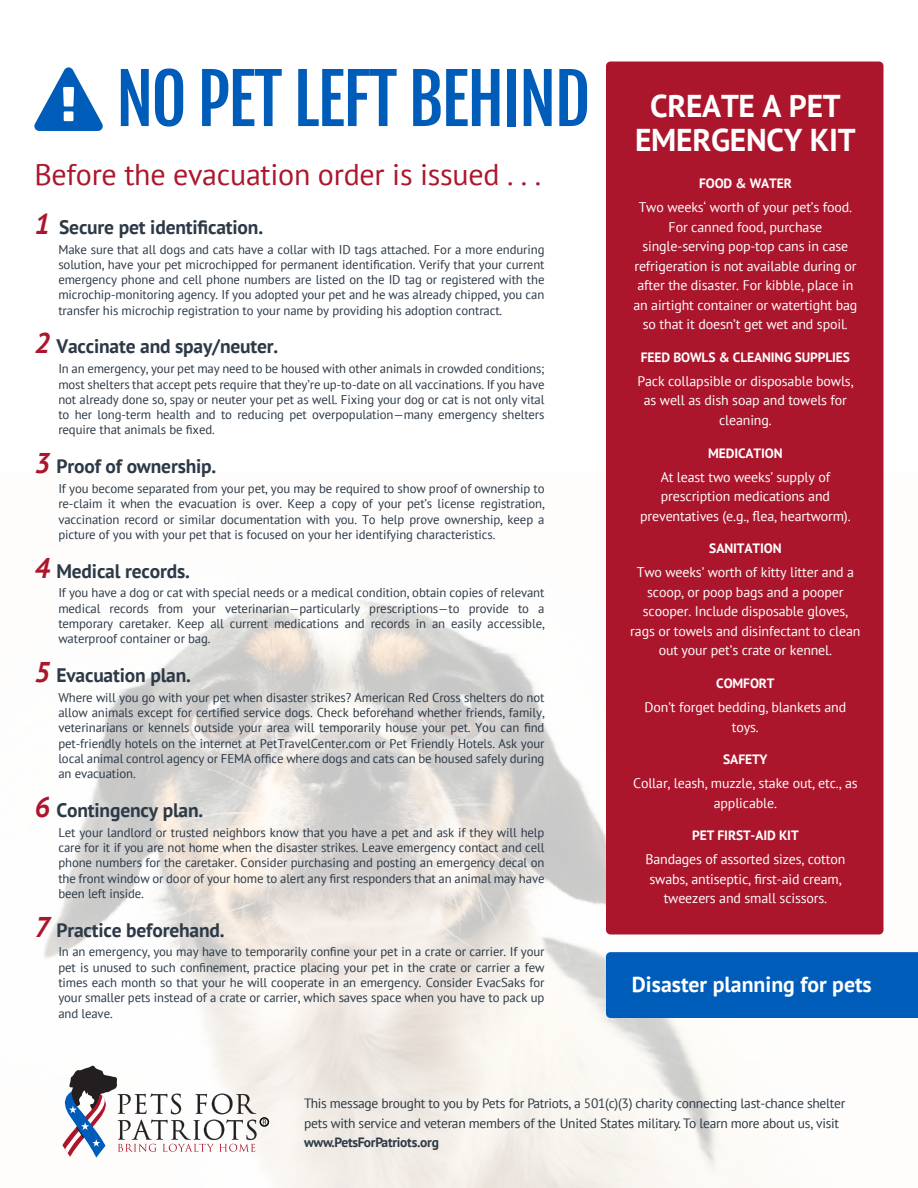
<style>
.page{position:relative;width:918px;height:1188px;background:#fff}
.page>*{position:absolute;margin:0;border:0;box-sizing:border-box;transform-origin:0 0}
.t1{font:68.4px "Fjalla One";letter-spacing:-.03em;color:#005cb9}
.t2{font:700 31.5px/34.5px "PT Sans";letter-spacing:-.01em;color:#fff;text-align:center}
.t3{font:30px "PT Sans";letter-spacing:-.01em;color:#ac162c}
.t4{font:700 21.75px "PT Sans";color:#fff}
.t5{font:700 19.5px "PT Sans";letter-spacing:-.01em;color:#2c3946}
.t6{font:13.95px/19.5px "PT Sans";letter-spacing:-.01em;color:#fff;text-align:center}
.t7{font:13.5px/19.5px "PT Sans";letter-spacing:-.02em;color:#2c3946}
.t8{font:700 13.5px "PT Sans";letter-spacing:-.01em;color:#fff}
.t9{font:700 13.5px "PT Sans";letter-spacing:-.02em;color:#2c3946}
.t10{font:12.75px/15.3px "PT Sans";letter-spacing:-.01em;color:#2c3946;text-align:justify}
.s1{font-style:italic;font-size:28.5px;color:#ac162c}
</style>
<div class="page">
<img style="left:44px;top:600px;width:839px;height:588px">
<div style="left:606px;top:952px;width:312px;height:66px;background:#005cb9"></div>
<svg style="left:62px;top:1066px;width:195px;height:92px"></svg>
<svg style="left:263px;top:1120px;width:3px;height:4px"></svg>
<div style="left:260px;top:1117px;width:9px;height:10px;border:2px solid #000;border-radius:50%"></div>
<div style="left:606px;top:62px;width:278px;height:872px;background:#ac162c;border-radius:4px"></div>
<h1 class="t1" style="left:116px;top:57px;width:475px">NO PET LEFT BEHIND</h1>
<h3 class="t3" style="left:34px;top:155px;width:508px">Before the evacuation order is issued . . .</h3>
<h3 class="t5" style="left:34px;top:214px;width:230px"><span class="s1">1</span> Secure pet identification.</h3>
<p class="t10" style="left:58px;top:241px;width:488px">Make sure that all dogs and cats have a collar with ID tags attached. For a more enduring solution, have your pet microchipped for permanent identification. Verify that your current emergency phone and cell phone numbers are listed on the ID tag or registered with the microchip-monitoring agency. If you adopted your pet and he was already chipped, you can transfer his microchip registration to your name by providing his adoption contract.</p>
<h3 class="t5" style="left:34px;top:334px;width:246px"><span class="s1">2</span> Vaccinate and spay/neuter.</h3>
<p class="t10" style="left:58px;top:361px;width:488px">In an emergency, your pet may need to be housed with other animals in crowded conditions; most shelters that accept pets require that they’re up-to-date on all vaccinations. If you have not already done so, spay or neuter your pet as well. Fixing your dog or cat is not only vital to her long-term health and to reducing pet overpopulation—many emergency shelters require that animals be fixed.</p>
<h3 class="t5" style="left:34px;top:453px;width:184px"><span class="s1">3</span> Proof of ownership.</h3>
<p class="t10" style="left:58px;top:480px;width:488px">If you become separated from your pet, you may be required to show proof of ownership to re-claim it when the evacuation is over. Keep a copy of your pet’s license registration, vaccination record or similar documentation with you. To help prove ownership, keep a picture of you with your pet that is focused on your her identifying characteristics.</p>
<h3 class="t5" style="left:34px;top:558px;width:157px"><span class="s1">4</span> Medical records.</h3>
<p class="t10" style="left:58px;top:585px;width:488px">If you have a dog or cat with special needs or a medical condition, obtain copies of relevant medical records from your veterinarian—particularly prescriptions—to provide to a temporary caretaker. Keep all current medications and records in an easily accessible, waterproof container or bag.</p>
<h3 class="t5" style="left:34px;top:662px;width:158px"><span class="s1">5</span> Evacuation plan.</h3>
<p class="t10" style="left:58px;top:689px;width:488px">Where will you go with your pet when disaster strikes? American Red Cross shelters do not allow animals except for certified service dogs. Check beforehand whether friends, family, veterinarians or kennels outside your area will temporarily house your pet. You can find pet-friendly hotels on the internet at PetTravelCenter.com or Pet Friendly Hotels. Ask your local animal control agency or FEMA office where dogs and cats can be housed safely during an evacuation.</p>
<h3 class="t5" style="left:34px;top:797px;width:170px"><span class="s1">6</span> Contingency plan.</h3>
<p class="t10" style="left:58px;top:824px;width:488px">Let your landlord or trusted neighbors know that you have a pet and ask if they will help care for it if you are not home when the disaster strikes. Leave emergency contact and cell phone numbers for the caretaker. Consider purchasing and posting an emergency decal on the front window or door of your home to alert any first responders that an animal may have been left inside.</p>
<h3 class="t5" style="left:34px;top:917px;width:192px"><span class="s1">7</span> Practice beforehand.</h3>
<p class="t10" style="left:58px;top:944px;width:488px">In an emergency, you may have to temporarily confine your pet in a crate or carrier. If your pet is unused to such confinement, practice placing your pet in the crate or carrier a few times each month so that your he will cooperate in an emergency. Consider EvacSaks for your smaller pets instead of a crate or carrier, which saves space when you have to pack up and leave.</p>
<h2 class="t2" style="left:635px;top:88px;width:222px">CREATE A PET<br>EMERGENCY KIT</h2>
<p class="t8" style="left:699px;top:175px;width:94px">FOOD &amp; WATER</p>
<p class="t6" style="left:633px;top:197px;width:226px">Two weeks‘ worth of your pet’s food.<br>For canned food, purchase single-serving pop-top cans in case refrigeration is not available during or after the disaster. For kibble, place in an airtight container or watertight bag so that it doesn’t get wet and spoil.</p>
<p class="t8" style="left:641px;top:348px;width:211px">FEED BOWLS &amp; CLEANING SUPPLIES</p>
<p class="t6" style="left:637px;top:371px;width:218px">Pack collapsible or disposable bowls, as well as dish soap and towels for cleaning.</p>
<p class="t8" style="left:708px;top:444px;width:76px">MEDICATION</p>
<p class="t6" style="left:640px;top:467px;width:212px">At least two weeks’ supply of prescription medications and preventatives (e.g., flea, heartworm).</p>
<p class="t8" style="left:709px;top:540px;width:74px">SANITATION</p>
<p class="t6" style="left:630px;top:562px;width:232px">Two weeks’ worth of kitty litter and a scoop, or poop bags and a pooper scooper. Include disposable gloves, rags or towels and disinfectant to clean out your pet’s crate or kennel.</p>
<p class="t8" style="left:716px;top:674px;width:60px">COMFORT</p>
<p class="t6" style="left:645px;top:697px;width:203px">Don’t forget bedding, blankets and toys.</p>
<p class="t8" style="left:723px;top:751px;width:46px">SAFETY</p>
<p class="t6" style="left:633px;top:773px;width:226px">Collar, leash, muzzle, stake out, etc., as applicable.</p>
<p class="t8" style="left:692px;top:827px;width:108px">PET FIRST-AID KIT</p>
<p class="t6" style="left:646px;top:849px;width:201px">Bandages of assorted sizes, cotton swabs, antiseptic, first-aid cream, tweezers and small scissors.</p>
<h3 class="t4" style="left:632px;top:970px;width:241px">Disaster planning for pets</h3>
<p class="t7" style="left:304px;top:1093px;width:543px">This message brought to you by Pets for Patriots, a 501(c)(3) charity connecting last-chance shelter pets with service and veteran members of the United States military. To learn more about us, visit</p>
<p class="t9" style="left:304px;top:1133px;width:136px">www.PetsForPatriots.org</p>
</div>
